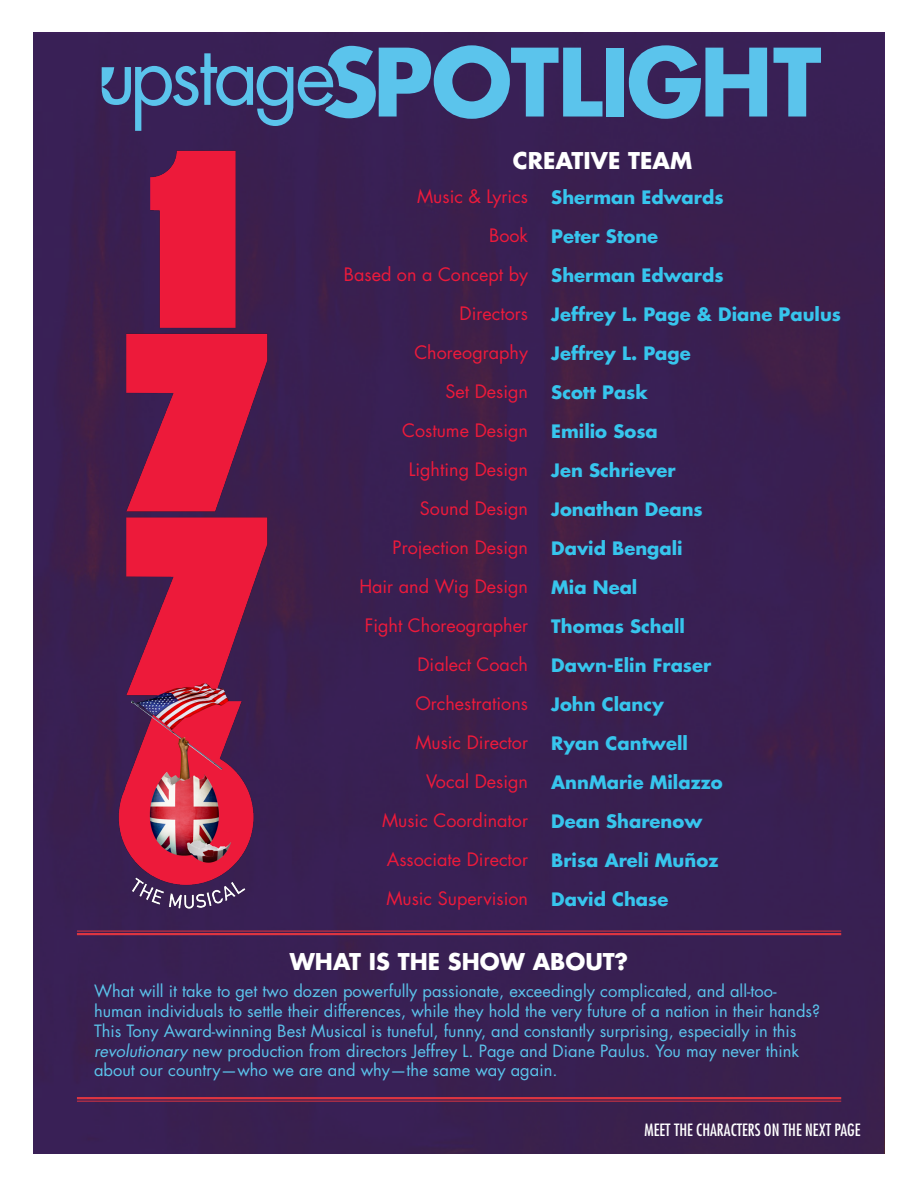
<style>
.page{position:relative;width:918px;height:1188px;background:#fff}
.page>*{position:absolute;margin:0;border:0;box-sizing:border-box;transform-origin:0 0}
.t1{font:700 22.5px "Futura Std";color:#fff}
.t2{font:18px "Futura Std";color:#ed1a3b}
.t3{font:700 18px "Futura Std";color:#37c5ed}
.t4{font:16.5px/19.8px "Futura Std";color:#5bc4ec}
.t5{font:condensed 16.5px "Futura Std";color:#fff}
.s1{font-style:italic}
</style>
<div class="page">
<div style="left:34px;top:34px;width:850px;height:1119px;background:#382155"></div>
<img style="left:70px;top:150px;width:243px;height:759px">
<hr style="left:77px;top:1097px;width:764px;height:2px;background:#dd3541">
<hr style="left:77px;top:1101px;width:764px;height:1px;background:#dd3541">
<div style="left:606px;top:48px;width:18px;height:69px;background:#5bc4ec"></div>
<svg style="left:629px;top:45px;width:138px;height:74px"></svg>
<svg style="left:774px;top:48px;width:47px;height:69px"></svg>
<svg style="left:102px;top:45px;width:501px;height:86px"></svg>
<hr style="left:77px;top:931px;width:764px;height:1px;background:#dd3541">
<hr style="left:77px;top:933px;width:764px;height:2px;background:#dd3541">
<p class="t1" style="left:513px;top:146px;width:181px">CREATIVE TEAM</p>
<p class="t2" style="left:417px;top:184px;width:112px">Music &amp; Lyrics</p>
<p class="t2" style="left:489px;top:223px;width:40px">Book</p>
<p class="t2" style="left:344px;top:262px;width:186px">Based on a Concept by</p>
<p class="t2" style="left:460px;top:301px;width:70px">Directors</p>
<p class="t2" style="left:414px;top:340px;width:115px">Choreography</p>
<p class="t2" style="left:445px;top:379px;width:84px">Set Design</p>
<p class="t2" style="left:402px;top:418px;width:127px">Costume Design</p>
<p class="t2" style="left:409px;top:457px;width:121px">Lighting Design</p>
<p class="t2" style="left:420px;top:496px;width:110px">Sound Design</p>
<p class="t2" style="left:393px;top:535px;width:137px">Projection Design</p>
<p class="t2" style="left:359px;top:574px;width:170px">Hair and Wig Design</p>
<p class="t2" style="left:365px;top:613px;width:165px">Fight Choreographer</p>
<p class="t2" style="left:417px;top:652px;width:112px">Dialect Coach</p>
<p class="t2" style="left:415px;top:691px;width:114px">Orchestrations</p>
<p class="t2" style="left:415px;top:730px;width:114px">Music Director</p>
<p class="t2" style="left:426px;top:769px;width:103px">Vocal Design</p>
<p class="t2" style="left:382px;top:808px;width:147px">Music Coordinator</p>
<p class="t2" style="left:387px;top:847px;width:143px">Associate Director</p>
<p class="t2" style="left:386px;top:886px;width:143px">Music Supervision</p>
<p class="t3" style="left:551px;top:186px;width:174px">Sherman Edwards</p>
<p class="t3" style="left:551px;top:225px;width:109px">Peter Stone</p>
<p class="t3" style="left:551px;top:264px;width:174px">Sherman Edwards</p>
<p class="t3" style="left:551px;top:303px;width:291px">Jeffrey L. Page &amp; Diane Paulus</p>
<p class="t3" style="left:551px;top:342px;width:141px">Jeffrey L. Page</p>
<p class="t3" style="left:551px;top:381px;width:98px">Scott Pask</p>
<p class="t3" style="left:551px;top:420px;width:108px">Emilio Sosa</p>
<p class="t3" style="left:551px;top:459px;width:126px">Jen Schriever</p>
<p class="t3" style="left:551px;top:498px;width:153px">Jonathan Deans</p>
<p class="t3" style="left:551px;top:537px;width:133px">David Bengali</p>
<p class="t3" style="left:551px;top:576px;width:88px">Mia Neal</p>
<p class="t3" style="left:551px;top:615px;width:135px">Thomas Schall</p>
<p class="t3" style="left:551px;top:654px;width:162px">Dawn-Elin Fraser</p>
<p class="t3" style="left:551px;top:693px;width:114px">John Clancy</p>
<p class="t3" style="left:551px;top:732px;width:138px">Ryan Cantwell</p>
<p class="t3" style="left:551px;top:771px;width:173px">AnnMarie Milazzo</p>
<p class="t3" style="left:551px;top:810px;width:153px">Dean Sharenow</p>
<p class="t3" style="left:551px;top:849px;width:169px">Brisa Areli Muñoz</p>
<p class="t3" style="left:551px;top:888px;width:119px">David Chase</p>
<p class="t1" style="left:290px;top:946px;width:340px">WHAT IS THE SHOW ABOUT?</p>
<p class="t4" style="left:94px;top:981px;width:728px">What will it take to get two dozen powerfully passionate, exceedingly complicated, and all-too&shy;human individuals to settle their differences, while they hold the very future of a nation in their hands?<br>This Tony Award-winning Best Musical is tuneful, funny, and constantly surprising, especially in this <span class="s1">revolutionary</span> new production from directors Jeffrey L. Page and Diane Paulus. You may never think about our country—who we are and why—the same way again.</p>
<p class="t5" style="left:645px;top:1121px;width:217px">MEET THE CHARACTERS ON THE NEXT PAGE</p>
</div>
